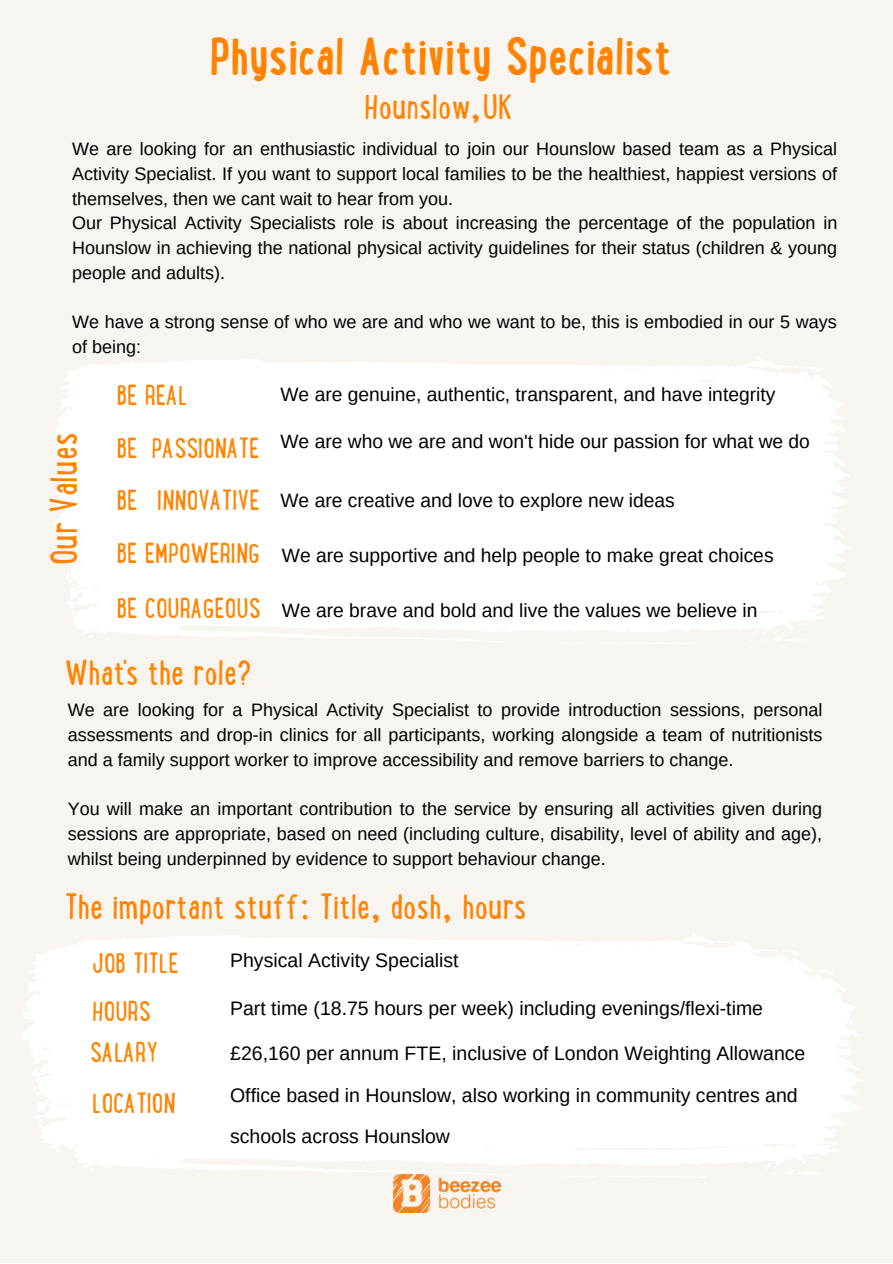
<style>
.page{position:relative;width:893px;height:1264px;background:#fff}
.page>*{position:absolute;margin:0;border:0;box-sizing:border-box;transform-origin:0 0}
.t1{font:700 47.25px "Lunch Box";color:#ff8300}
.t2{font:40.5px "Lunch Box";color:#ff8300}
.t3{font:37.5px "Lunch Box";color:#ff8300}
.t4{font:30px/53.4px "Lunch Box";color:#ff8300}
.t5{font:19.5px/41.5px "Arimo";color:#000}
.t6{font:19.2px "Arimo";color:#000}
.t7{font:18px/24.8px "Arimo";color:#000;text-align:justify}
</style>
<div class="page">
<div style="left:0;top:0;width:892px;height:1262px;background:#f8f4ef"></div>
<svg style="left:75px;top:978px;width:788px;height:194px;fill:#fcfbfa"></svg>
<svg style="left:829px;top:971px;width:4px;height:4px"></svg>
<svg style="left:288px;top:1170px;width:10px;height:2px"></svg>
<svg style="left:81px;top:1165px;width:14px;height:7px"></svg>
<img style="left:393px;top:1175px;width:107px;height:37px">
<svg style="left:21px;top:949px;width:808px;height:204px;fill:#fff"></svg>
<svg style="left:779px;top:949px;width:20px;height:6px"></svg>
<svg style="left:33px;top:1085px;width:10px;height:14px"></svg>
<svg style="left:254px;top:1151px;width:10px;height:2px"></svg>
<svg style="left:47px;top:1146px;width:14px;height:8px"></svg>
<svg style="left:34px;top:1112px;width:9px;height:16px"></svg>
<svg style="left:396px;top:1136px;width:423px;height:42px"></svg>
<div style="left:53px;top:933px;width:723px;height:190px;background:#fff"></div>
<svg style="left:732px;top:941px;width:17px;height:5px"></svg>
<svg style="left:64px;top:1062px;width:9px;height:13px"></svg>
<svg style="left:500px;top:1125px;width:142px;height:3px"></svg>
<svg style="left:389px;top:1122px;width:95px;height:5px"></svg>
<svg style="left:66px;top:1085px;width:23px;height:39px"></svg>
<svg style="left:684px;top:1108px;width:53px;height:17px"></svg>
<svg style="left:70px;top:566px;width:777px;height:73px;fill:#fff"></svg>
<svg style="left:283px;top:637px;width:10px;height:2px"></svg>
<svg style="left:608px;top:642px;width:94px;height:2px"></svg>
<svg style="left:80px;top:632px;width:13px;height:7px"></svg>
<svg style="left:423px;top:637px;width:104px;height:6px"></svg>
<svg style="left:67px;top:599px;width:9px;height:16px"></svg>
<svg style="left:749px;top:623px;width:58px;height:19px"></svg>
<div style="left:54px;top:357px;width:796px;height:209px;background:#fff"></div>
<svg style="left:801px;top:366px;width:19px;height:6px"></svg>
<svg style="left:66px;top:499px;width:9px;height:14px"></svg>
<svg style="left:546px;top:569px;width:41px;height:2px"></svg>
<svg style="left:283px;top:564px;width:10px;height:2px"></svg>
<svg style="left:593px;top:569px;width:109px;height:2px"></svg>
<svg style="left:66px;top:553px;width:27px;height:33px"></svg>
<svg style="left:423px;top:564px;width:104px;height:6px"></svg>
<svg style="left:67px;top:526px;width:9px;height:16px"></svg>
<svg style="left:749px;top:550px;width:58px;height:19px"></svg>
<h1 class="t1" style="left:210px;top:39px;width:463px">Physical Activity Specialist</h1>
<h3 class="t3" style="left:364px;top:93px;width:150px">Hounslow,UK</h3>
<p class="t7" style="left:72px;top:136px;width:767px;text-align:left">We are looking for an enthusiastic individual to join our Hounslow based team as a Physical Activity Specialist. If you want to support local families to be the healthiest, happiest versions of themselves, then we cant wait to hear from you.<br>Our Physical Activity Specialists role is about increasing the percentage of the population in Hounslow in achieving the national physical activity guidelines for their status (children &amp; young people and adults).</p>
<p class="t7" style="left:72px;top:310px;width:766px">We have a strong sense of who we are and who we want to be, this is embodied in our 5 ways of being:</p>
<h2 class="t2" style="left:49px;top:565px;width:134px;rotate:-90deg">Our Values</h2>
<h3 class="t4" style="left:117px;top:372px;width:145px">BE REAL<br>BE PASSIONATE<br>BE INNOVATIVE<br>BE EMPOWERING<br>BE COURAGEOUS</h3>
<h3 class="t3" style="left:65px;top:659px;width:188px">What's the role?</h3>
<p class="t6" style="left:280px;top:383px;width:496px">We are genuine, authentic, transparent, and have integrity</p>
<p class="t6" style="left:280px;top:430px;width:531px">We are who we are and won't hide our passion for what we do</p>
<p class="t6" style="left:280px;top:489px;width:396px">We are creative and love to explore new ideas</p>
<p class="t6" style="left:282px;top:544px;width:493px">We are supportive and help people to make great choices</p>
<p class="t6" style="left:282px;top:600px;width:477px">We are brave and bold and live the values we believe in</p>
<p class="t7" style="left:68px;top:697px;width:756px">We are looking for a Physical Activity Specialist to provide introduction sessions, personal assessments and drop-in clinics for all participants, working alongside a team of nutritionists and a family support worker to improve accessibility and remove barriers to change.</p>
<p class="t7" style="left:68px;top:796px;width:756px">You will make an important contribution to the service by ensuring all activities given during sessions are appropriate, based on need (including culture, disability, level of ability and age), whilst being underpinned by evidence to support behaviour change.</p>
<h3 class="t3" style="left:65px;top:892px;width:463px">The important stuff: Title, dosh, hours</h3>
<h3 class="t4" style="left:92px;top:942px;width:88px;line-height:48.2px">JOB TITLE<br>HOURS</h3>
<h3 class="t4" style="left:90px;top:1031px;width:87px;line-height:50.2px">SALARY<br>LOCATION</h3>
<p class="t5" style="left:230px;top:939px;width:230px">Physical Activity Specialist</p>
<p class="t5" style="left:230px;top:987px;width:534px">Part time (18.75 hours per week) including evenings/flexi-time</p>
<p class="t5" style="left:230px;top:1032px;width:576px">£26,160 per annum FTE, inclusive of London Weighting Allowance<br>Office based in Hounslow, also working in community centres and schools across Hounslow</p>
</div>
